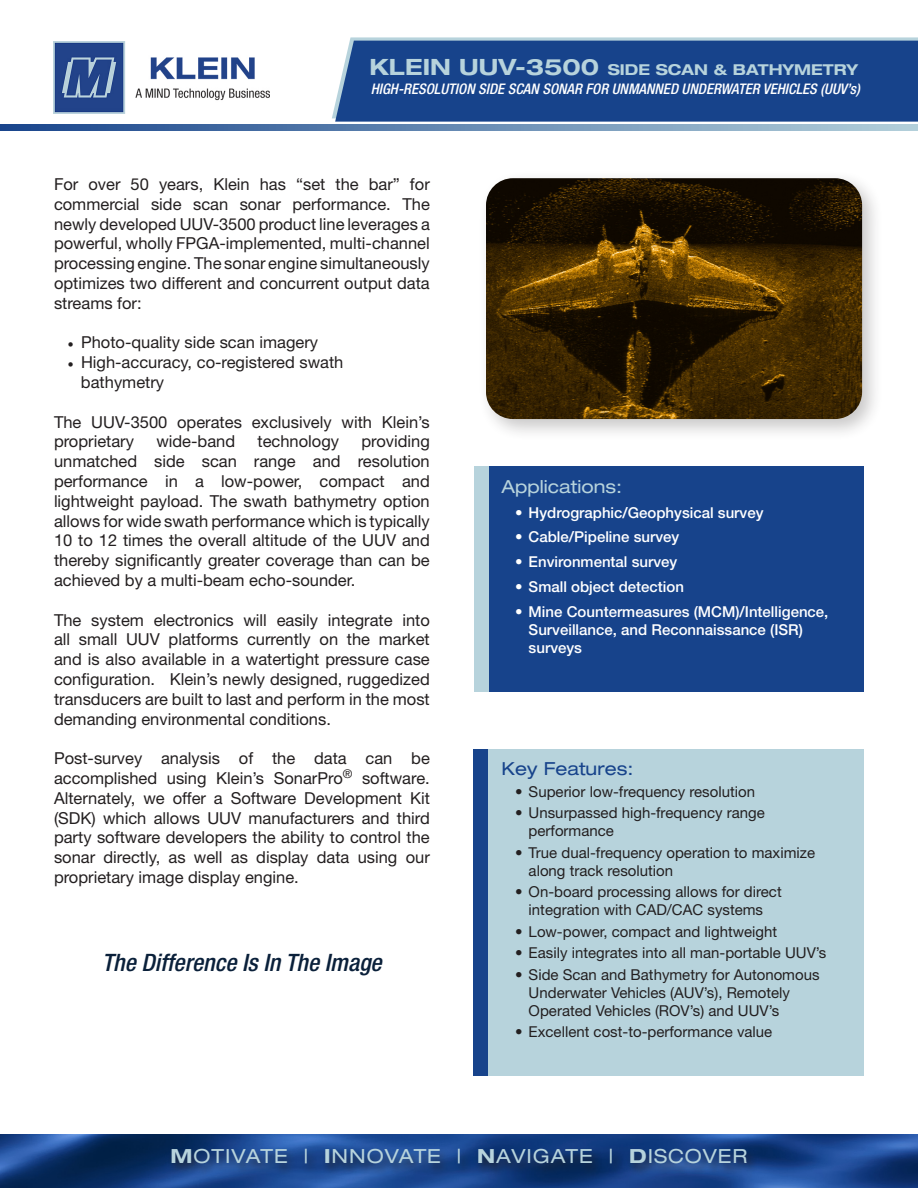
<style>
.page{position:relative;width:918px;height:1188px;background:#fff}
.page>*{position:absolute;margin:0;border:0;box-sizing:border-box;transform-origin:0 0}
.t1{font:italic 500 condensed 24px "Helvetica Neue LT Std";color:#0a203a}
.t2{font:expanded 19.5px "Helvetica Neue LT Pro";letter-spacing:.05em;color:#b7d3dc}
.t3{font:expanded 18px "Helvetica Neue LT Pro";color:#b7d3dc}
.t4{font:expanded 18px "Helvetica Neue LT Pro";color:#17438b}
.t5{font:16.5px/19.8px "Helvetica Neue LT Std";color:#231f20;text-align:justify}
.t6{font:15px/18px "Helvetica Neue LT Std";color:#231f20}
.t7{font:500 15px/18px "Helvetica Neue LT Std";color:#fff}
.t8{font:700 expanded 15px "Helvetica Neue LT Std";color:#b7d3dc}
.t9{font:italic 500 condensed 14.7px "Helvetica Neue LT Std";color:#fff}
.s1{font-size:22.5px}
.s2{font-family:"Minion Pro"}
.s3{font-family:"Helvetica Neue LT Std";font-weight:700}
</style>
<div class="page">
<div style="left:477px;top:170px;width:407px;height:271px;background:#231f20;opacity:.25"></div>
<img style="left:486px;top:178px;width:376px;height:241px">
<svg style="left:332px;top:37px;width:586px;height:81px;background:#b8cfdc"></svg>
<svg style="left:0;top:125px;width:918px;height:6px;background:#668ab3"></svg>
<img style="left:0;top:1134px;width:918px;height:54px">
<div style="left:168px;top:1147px;width:590px;height:29px;background:#231f20;opacity:.75"></div>
<img style="left:54px;top:42px;width:216px;height:71px">
<div style="left:335px;top:41px;width:583px;height:81px;background:#17438b"></div>
<div style="left:488px;top:466px;width:376px;height:226px;background:#17438b"></div>
<div style="left:474px;top:466px;width:14px;height:226px;background:#b7d3dc"></div>
<div style="left:488px;top:749px;width:376px;height:327px;background:#b7d3dc"></div>
<div style="left:474px;top:749px;width:14px;height:327px;background:#17438b"></div>
<p class="t8" style="left:369px;top:60px;width:490px"><span class="s1">KLEIN UUV-3500</span> SIDE SCAN &amp; BATHYMETRY</p>
<p class="t9" style="left:371px;top:80px;width:491px">HIGH-RESOLUTION SIDE SCAN SONAR FOR UNMANNED UNDERWATER VEHICLES (UUV’s)</p>
<p class="t5" style="left:54px;top:174px;width:377px">For over 50 years, Klein has “set the bar” for commercial side scan sonar performance. The newly developed UUV-3500 product line leverages a powerful, wholly FPGA-implemented, multi-channel processing engine. The sonar engine simultaneously optimizes two different and concurrent output data streams for:</p>
<p class="t5" style="left:68px;top:332px;width:252px"><span class="s2">•</span> Photo-quality side scan imagery</p>
<p class="t5" style="left:81px;top:352px;width:264px;text-indent:-13px"><span class="s2">•</span> High-accuracy, co-registered swath bathymetry</p>
<p class="t5" style="left:54px;top:412px;width:377px">The UUV-3500 operates exclusively with Klein’s proprietary</p>
<p class="t5" style="left:54px;top:431px;width:377px;text-indent:307px">providing unmatched side scan range and resolution performance in a low-power, compact and lightweight payload. The swath bathymetry option allows for wide swath performance which is typically 10 to 12 times the overall altitude of the UUV and thereby significantly greater coverage than can be achieved by a multi-beam echo-sounder.</p>
<p class="t5" style="left:54px;top:610px;width:377px">The system electronics will easily integrate into all small UUV platforms currently on the market and is also available in a watertight pressure case configuration. Klein’s newly designed, ruggedized transducers are built to last and perform in the most demanding environmental conditions.</p>
<p class="t5" style="left:54px;top:748px;width:377px">Post-survey analysis of the data can be accomplished using Klein’s SonarPro<sup>®</sup> software.<br>Alternately, we offer a Software Development Kit (SDK) which allows UUV manufacturers and third party software developers the ability to control the sonar directly, as well as display data using our proprietary image display engine.</p>
<p class="t5" style="left:156px;top:431px;width:80px">wide-band</p>
<p class="t5" style="left:257px;top:431px;width:83px">technology</p>
<p class="t1" style="left:102px;top:947px;width:281px">The Difference Is In The Image</p>
<p class="t3" style="left:502px;top:475px;width:122px">Applications:</p>
<p class="t7" style="left:515px;top:503px;width:250px">• Hydrographic/Geophysical survey</p>
<p class="t7" style="left:515px;top:528px;width:166px">• Cable/Pipeline survey</p>
<p class="t7" style="left:515px;top:553px;width:164px">• Environmental survey</p>
<p class="t7" style="left:515px;top:577px;width:170px">• Small object detection</p>
<p class="t7" style="left:529px;top:602px;width:301px;text-indent:-14px">• Mine Countermeasures (MCM)/Intelligence,<br>Surveillance, and Reconnaissance (ISR) surveys</p>
<p class="t4" style="left:502px;top:757px;width:133px">Key Features:</p>
<p class="t6" style="left:515px;top:782px;width:241px">• Superior low-frequency resolution</p>
<p class="t6" style="left:529px;top:804px;width:238px;text-indent:-14px">• Unsurpassed high-frequency range performance</p>
<p class="t6" style="left:529px;top:843px;width:288px;text-indent:-14px">• True dual-frequency operation to maximize along track resolution</p>
<p class="t6" style="left:515px;top:883px;width:268px;text-align:center">• On-board processing allows for direct integration with CAD/CAC systems</p>
<p class="t6" style="left:515px;top:922px;width:264px">• Low-power, compact and lightweight</p>
<p class="t6" style="left:515px;top:944px;width:313px">• Easily integrates into all man-portable UUV’s</p>
<p class="t6" style="left:529px;top:965px;width:292px;text-indent:-14px">• Side Scan and Bathymetry for Autonomous<br>Underwater Vehicles (AUV’s), Remotely<br>Operated Vehicles (ROV’s) and UUV’s</p>
<p class="t6" style="left:515px;top:1023px;width:259px">• Excellent cost-to-performance value</p>
<p class="t2" style="left:171px;top:1144px;width:578px"><span class="s3">M</span>OTIVATE | <span class="s3">I</span>NNOVATE | <span class="s3">N</span>AVIGATE | <span class="s3">D</span>ISCOVER</p>
</div>
